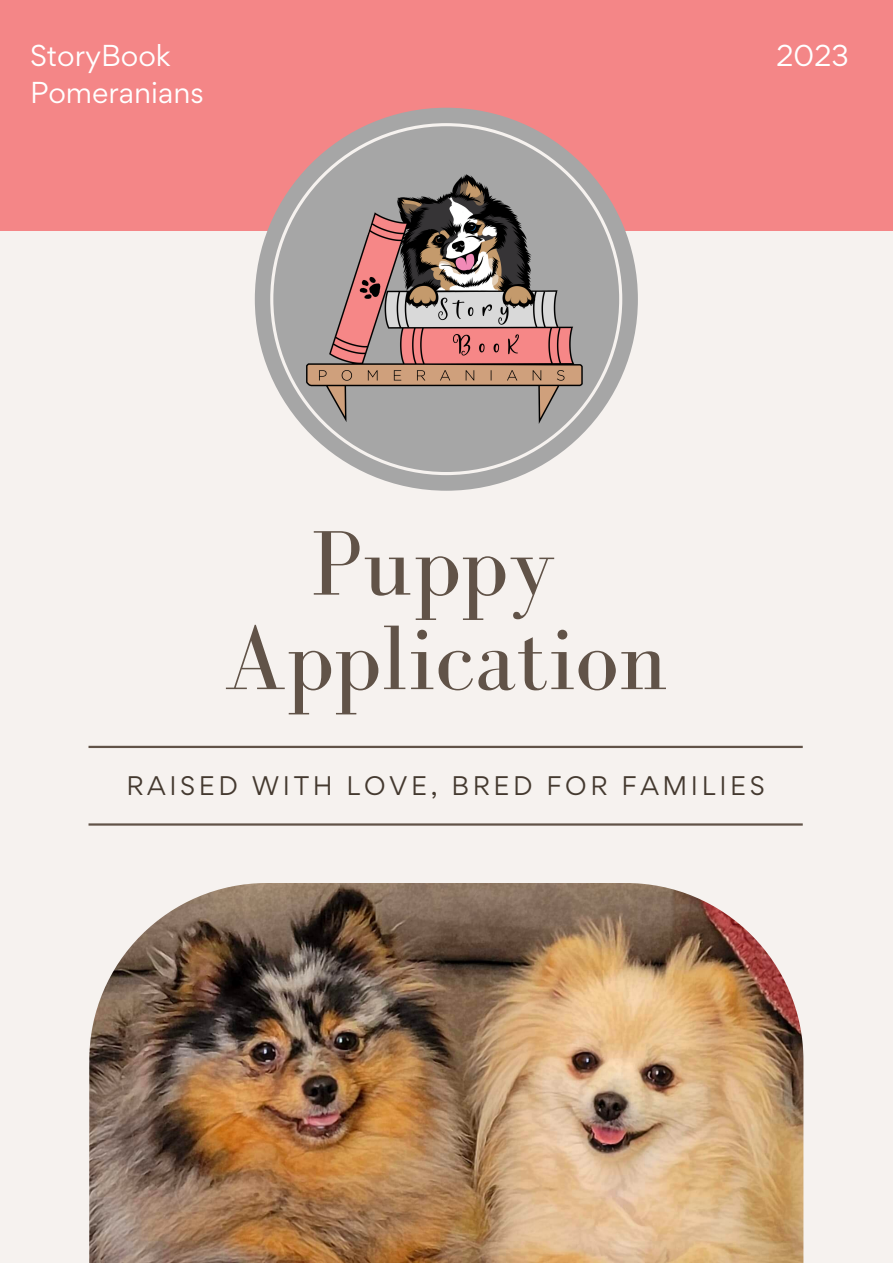
<style>
.page{position:relative;width:893px;height:1264px;background:#fff}
.page>*{position:absolute;margin:0;border:0;box-sizing:border-box;transform-origin:0 0}
.t1{font:94.35px/94.3px "Bodoni FLF";color:#615348;text-align:center}
.t2{font:27px "Gordita";color:#fff}
.t3{font:24px "Gordita";letter-spacing:.15em;color:#44392f}
</style>
<div class="page">
<div style="left:0;top:0;width:892px;height:1262px;background:#f6f2ef"></div>
<div style="left:0;top:0;width:892px;height:231px;background:#f48687"></div>
<img style="left:89px;top:883px;width:714px;height:379px">
<div style="left:255px;top:108px;width:383px;height:382px;background:#a6a6a6;border-radius:50%"></div>
<svg style="left:270px;top:123px;width:352px;height:352px"></svg>
<hr style="left:88px;top:745px;width:714px;height:3px;background:#615348">
<hr style="left:88px;top:823px;width:714px;height:2px;background:#615348">
<img style="left:307px;top:174px;width:277px;height:250px">
<p class="t2" style="left:30px;top:37px;width:142px">StoryBook</p>
<p class="t2" style="left:776px;top:37px;width:74px">2023</p>
<p class="t2" style="left:30px;top:74px;width:175px">Pomeranians</p>
<h1 class="t1" style="left:224px;top:515px;width:446px">Puppy<br>Application</h1>
<p class="t3" style="left:126px;top:769px;width:639px">RAISED WITH LOVE, BRED FOR FAMILIES</p>
</div>
